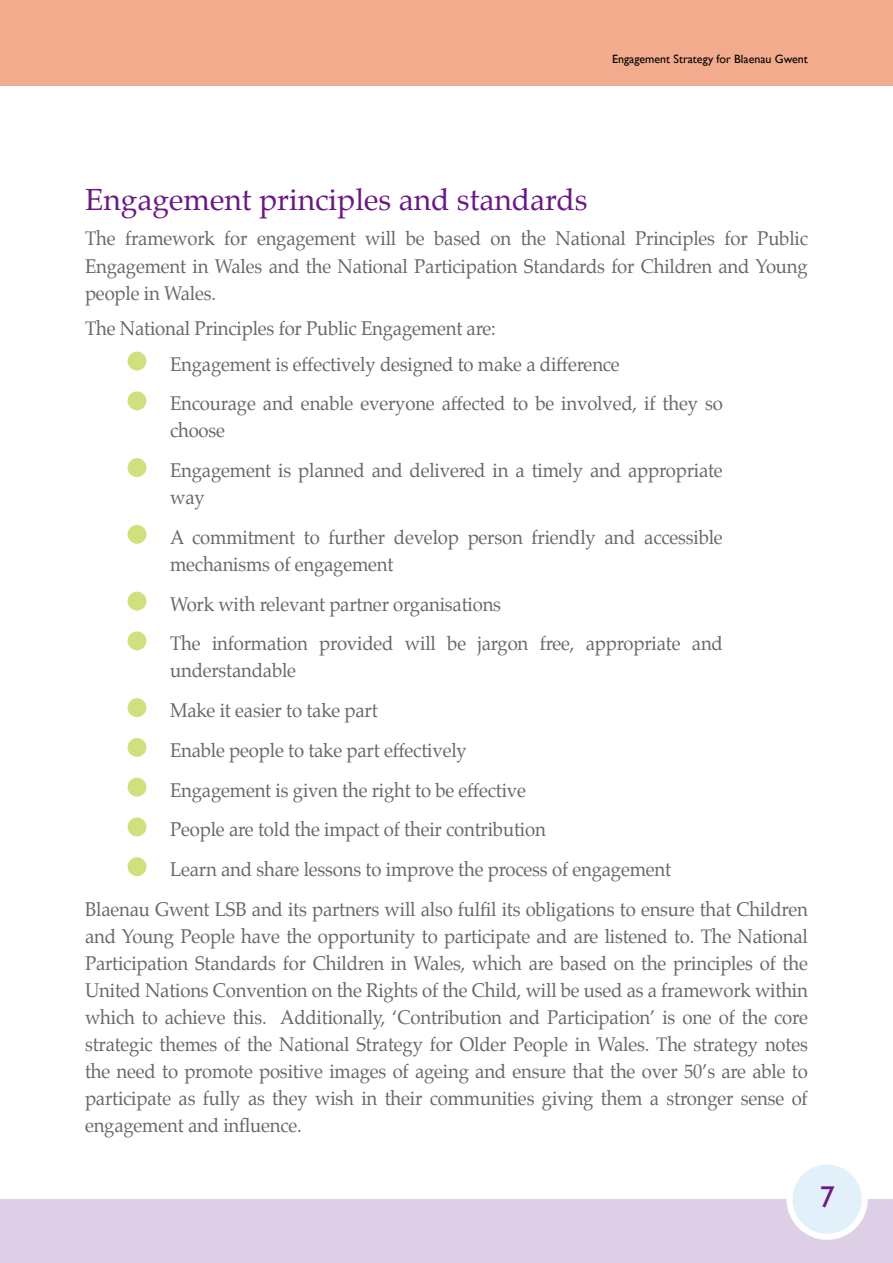
<style>
.page{position:relative;width:893px;height:1263px;background:#fff}
.page>*{position:absolute;margin:0;border:0;box-sizing:border-box;transform-origin:0 0}
.t1{font:30px "Palatino";color:#6b1785}
.t2{font:30px "Gill Sans";color:#6b1785}
.t3{font:19.5px/27px "Palatino";letter-spacing:-.01em;color:#68676c;scale:.95 1}
.t4{font:12px "Gill Sans";color:#000}
</style>
<div class="page">
<div style="left:0;top:0;width:893px;height:85px;background:#f2ab8d"></div>
<div style="left:0;top:1199px;width:893px;height:64px;background:#ddd0e6"></div>
<div style="left:789px;top:1161px;width:76px;height:76px;background:#e2f0fa;border-radius:50%"></div>
<div style="left:786px;top:1158px;width:82px;height:82px;border:6px solid #fff;border-radius:50%"></div>
<div style="left:128px;top:352px;width:18px;height:18px;background:#d2df7d;border-radius:50%"></div>
<div style="left:128px;top:391px;width:18px;height:19px;background:#d2df7d;border-radius:50%"></div>
<div style="left:128px;top:458px;width:18px;height:19px;background:#d2df7d;border-radius:50%"></div>
<div style="left:128px;top:525px;width:18px;height:19px;background:#d2df7d;border-radius:50%"></div>
<div style="left:128px;top:592px;width:18px;height:18px;background:#d2df7d;border-radius:50%"></div>
<div style="left:128px;top:631px;width:18px;height:19px;background:#d2df7d;border-radius:50%"></div>
<div style="left:128px;top:698px;width:18px;height:19px;background:#d2df7d;border-radius:50%"></div>
<div style="left:128px;top:738px;width:18px;height:19px;background:#d2df7d;border-radius:50%"></div>
<div style="left:128px;top:778px;width:18px;height:19px;background:#d2df7d;border-radius:50%"></div>
<div style="left:128px;top:817px;width:18px;height:19px;background:#d2df7d;border-radius:50%"></div>
<div style="left:128px;top:857px;width:18px;height:19px;background:#d2df7d;border-radius:50%"></div>
<p class="t4" style="left:612px;top:52px;width:197px">Engagement Strategy for Blaenau Gwent</p>
<h1 class="t1" style="left:85px;top:175px;width:504px">Engagement principles and standards</h1>
<p class="t3" style="left:85px;top:225px;width:762px;text-align:justify">The framework for engagement will be based on the National Principles for Public Engagement in Wales and the National Participation Standards for Children and Young people in Wales.</p>
<p class="t3" style="left:170px;top:310px;width:475px;line-height:35.5px;text-indent:-85px">The National Principles for Public Engagement are:<br>Engagement is effectively designed to make a difference</p>
<p class="t3" style="left:170px;top:390px;width:583px">Encourage and enable everyone affected to be involved, if they so choose</p>
<p class="t3" style="left:170px;top:457px;width:583px">Engagement is planned and delivered in a timely and appropriate way</p>
<p class="t3" style="left:170px;top:524px;width:583px">A commitment to further develop person friendly and accessible mechanisms of engagement</p>
<p class="t3" style="left:170px;top:584px;width:583px;line-height:39.8px">Work with relevant partner organisations<br>The information provided will be jargon free, appropriate and</p>
<p class="t3" style="left:170px;top:657px;width:134px">understandable</p>
<p class="t3" style="left:170px;top:697px;width:220px">Make it easier to take part</p>
<p class="t3" style="left:170px;top:737px;width:314px">Enable people to take part effectively</p>
<p class="t3" style="left:170px;top:776px;width:376px">Engagement is given the right to be effective</p>
<p class="t3" style="left:170px;top:816px;width:397px">People are told the impact of their contribution</p>
<p class="t3" style="left:170px;top:856px;width:529px">Learn and share lessons to improve the process of engagement</p>
<p class="t3" style="left:85px;top:896px;width:762px">Blaenau Gwent LSB and its partners will also fulfil its obligations to ensure that Children</p>
<p class="t3" style="left:85px;top:923px;width:762px;text-align:justify">and Young People have the opportunity to participate and are listened to. The National Participation Standards for Children in Wales, which are based on the principles of the United Nations Convention on the Rights of the Child, will be used as a framework within which to achieve this. Additionally, ‘Contribution and Participation’ is one of the core strategic themes of the National Strategy for Older People in Wales. The strategy notes the need to promote positive images of ageing and ensure that the over 50’s are able to participate as fully as they wish in their communities giving them a stronger sense of engagement and influence.</p>
<h1 class="t2" style="left:820px;top:1180px;width:16px">7</h1>
</div>
